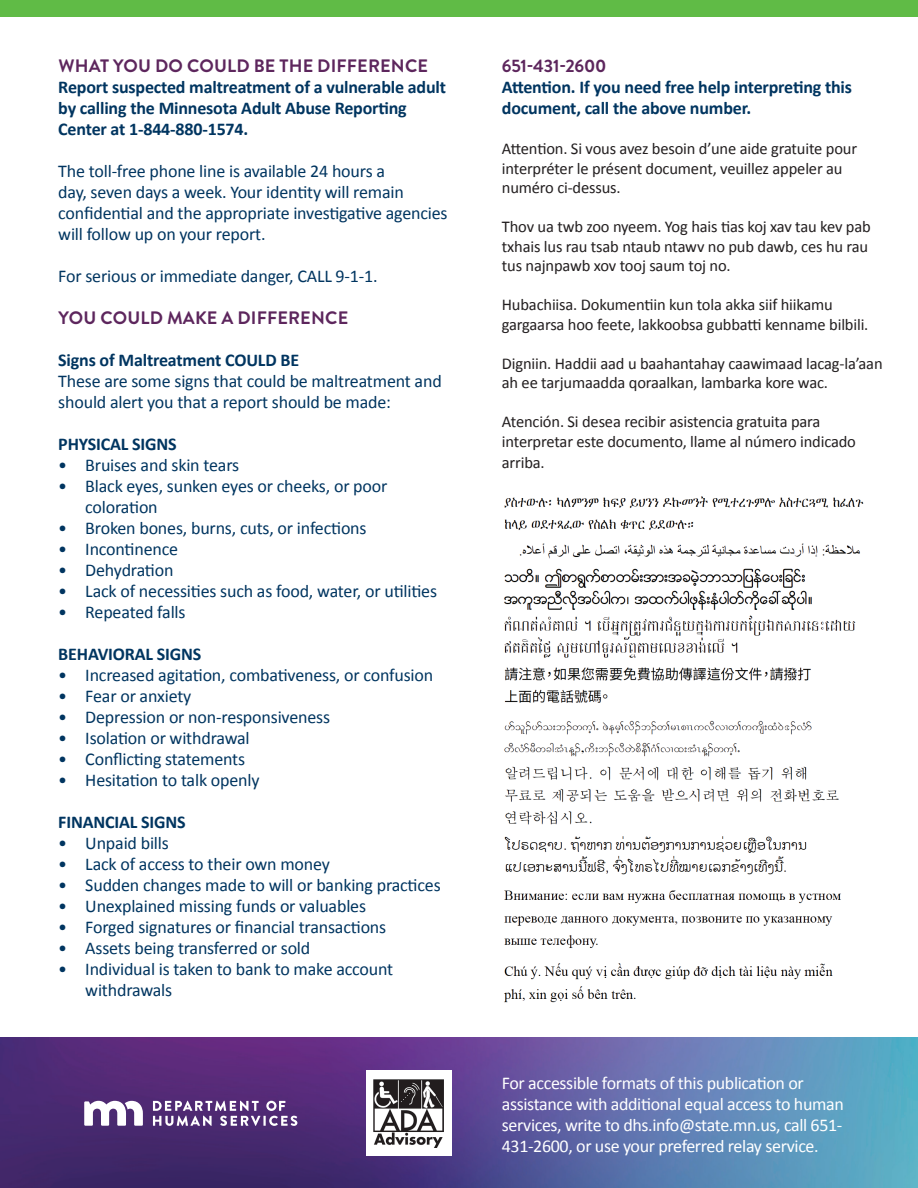
<style>
.page{position:relative;width:918px;height:1188px;background:#fff}
.page>*{position:absolute;margin:0;border:0;box-sizing:border-box;transform-origin:0 0}
.t1{font:18px/21px "Calibri";letter-spacing:-.01em;color:#003560}
.t2{font:700 18px/21px "Calibri";letter-spacing:-.01em;color:#003560}
.t3{font:18px/21px "Calibri";letter-spacing:-.02em;color:#fff}
.t4{font:700 18px "Brandon Grotesque";letter-spacing:.01em;color:#5d265d}
.t5{font:700 18px "Brandon Grotesque";letter-spacing:-.01em;color:#5d265d}
.t6{font:16.5px/19.5px "Calibri";letter-spacing:-.01em;color:#231f20}
</style>
<div class="page">
<img style="left:0;top:1037px;width:918px;height:151px">
<div style="left:366px;top:1071px;width:85px;height:85px;background:#fff"></div>
<img style="left:374px;top:1080px;width:70px;height:67px">
<svg style="left:84px;top:1101px;width:59px;height:25px"></svg>
<svg style="left:153px;top:1101px;width:144px;height:25px"></svg>
<div style="left:0;top:0;width:918px;height:16px;background:#60bb46"></div>
<img style="left:504px;top:496px;width:360px;height:207px">
<img style="left:504px;top:720px;width:335px;height:155px">
<img style="left:504px;top:890px;width:337px;height:58px">
<img style="left:504px;top:963px;width:329px;height:40px">
<p class="t4" style="left:58px;top:53px;width:371px">WHAT YOU DO COULD BE THE DIFFERENCE</p>
<p class="t2" style="left:58px;top:75px;width:389px">Report suspected maltreatment of a vulnerable adult by calling the Minnesota Adult Abuse Reporting<br>Center at 1-844-880-1574.</p>
<p class="t1" style="left:58px;top:160px;width:391px">The toll-free phone line is available 24 hours a<br>day, seven days a week. Your identity will remain confidential and the appropriate investigative agencies will follow up on your report.</p>
<p class="t1" style="left:58px;top:265px;width:321px">For serious or immediate danger, CALL 9-1-1.</p>
<p class="t4" style="left:58px;top:305px;width:291px">YOU COULD MAKE A DIFFERENCE</p>
<p class="t2" style="left:58px;top:348px;width:242px">Signs of Maltreatment COULD BE</p>
<p class="t1" style="left:58px;top:370px;width:385px">These are some signs that could be maltreatment and should alert you that a report should be made:</p>
<p class="t2" style="left:58px;top:433px;width:120px">PHYSICAL SIGNS</p>
<p class="t1" style="left:58px;top:454px;width:182px">• Bruises and skin tears</p>
<p class="t1" style="left:85px;top:475px;width:304px;text-indent:-27px">• Black eyes, sunken eyes or cheeks, or poor coloration</p>
<p class="t1" style="left:58px;top:517px;width:310px">• Broken bones, burns, cuts, or infections</p>
<p class="t1" style="left:58px;top:538px;width:121px">• Incontinence</p>
<p class="t1" style="left:58px;top:559px;width:117px">• Dehydration</p>
<p class="t1" style="left:58px;top:580px;width:380px">• Lack of necessities such as food, water, or utilities</p>
<p class="t1" style="left:58px;top:601px;width:129px">• Repeated falls</p>
<p class="t2" style="left:58px;top:643px;width:145px">BEHAVIORAL SIGNS</p>
<p class="t1" style="left:58px;top:664px;width:377px">• Increased agitation, combativeness, or confusion</p>
<p class="t1" style="left:58px;top:685px;width:135px">• Fear or anxiety</p>
<p class="t1" style="left:58px;top:706px;width:273px">• Depression or non-responsiveness</p>
<p class="t1" style="left:58px;top:727px;width:193px">• Isolation or withdrawal</p>
<p class="t1" style="left:58px;top:748px;width:188px">• Conflicting statements</p>
<p class="t1" style="left:58px;top:769px;width:203px">• Hesitation to talk openly</p>
<p class="t2" style="left:58px;top:811px;width:129px">FINANCIAL SIGNS</p>
<p class="t1" style="left:58px;top:832px;width:112px">• Unpaid bills</p>
<p class="t1" style="left:58px;top:853px;width:273px">• Lack of access to their own money</p>
<p class="t1" style="left:58px;top:874px;width:384px">• Sudden changes made to will or banking practices</p>
<p class="t1" style="left:58px;top:895px;width:309px">• Unexplained missing funds or valuables</p>
<p class="t1" style="left:58px;top:916px;width:329px">• Forged signatures or financial transactions</p>
<p class="t1" style="left:58px;top:937px;width:254px">• Assets being transferred or sold</p>
<p class="t1" style="left:85px;top:958px;width:309px;text-indent:-27px">• Individual is taken to bank to make account withdrawals</p>
<p class="t5" style="left:502px;top:53px;width:106px">651-431-2600</p>
<p class="t2" style="left:502px;top:76px;width:352px">Attention. If you need free help interpreting this document, call the above number.</p>
<p class="t6" style="left:502px;top:138px;width:357px">Attention. Si vous avez besoin d’une aide gratuite pour interpréter le présent document, veuillez appeler au numéro ci-dessus.</p>
<p class="t6" style="left:502px;top:216px;width:370px">Thov ua twb zoo nyeem. Yog hais tias koj xav tau kev pab txhais lus rau tsab ntaub ntawv no pub dawb, ces hu rau tus najnpawb xov tooj saum toj no.</p>
<p class="t6" style="left:502px;top:294px;width:368px">Hubachiisa. Dokumentiin kun tola akka siif hiikamu gargaarsa hoo feete, lakkoobsa gubbatti kenname bilbili.</p>
<p class="t6" style="left:502px;top:353px;width:382px">Digniin. Haddii aad u baahantahay caawimaad lacag-la’aan ah ee tarjumaadda qoraalkan, lambarka kore wac.</p>
<p class="t6" style="left:502px;top:411px;width:356px">Atención. Si desea recibir asistencia gratuita para interpretar este documento, llame al número indicado</p>
<p class="t6" style="left:502px;top:452px;width:44px">arriba.</p>
<p class="t3" style="left:502px;top:1072px;width:343px">For accessible formats of this publication or assistance with additional equal access to human services, write to dhs.info@state.mn.us, call 651- 431-2600, or use your preferred relay service.</p>
</div>
